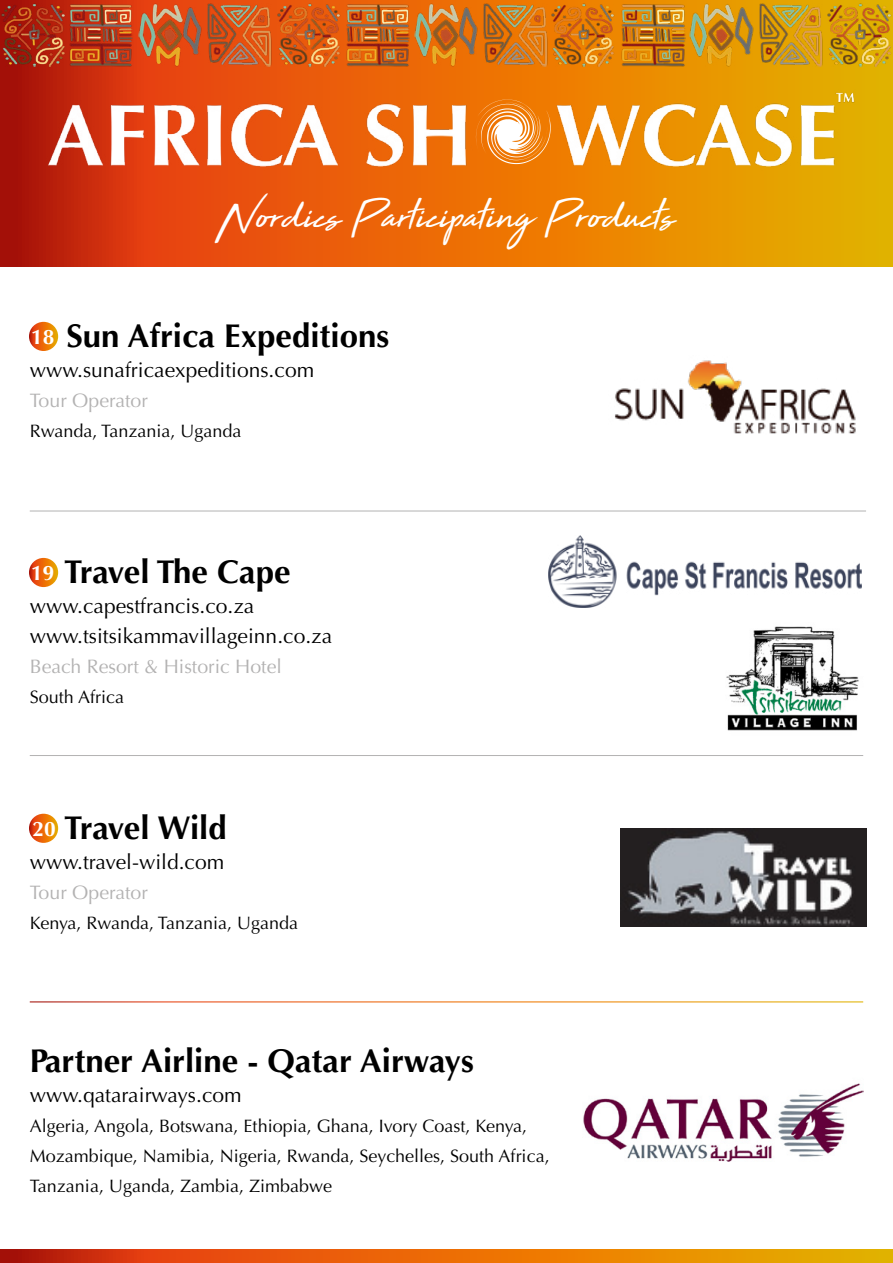
<style>
.page{position:relative;width:893px;height:1263px;background:#fff}
.page>*{position:absolute;margin:0;border:0;box-sizing:border-box;transform-origin:0 0}
.t1{font:48px "High Tide";color:#fff}
.t2{font:700 33px "Optima";color:#000}
.t3{font:21px/30px "Optima";color:#000}
.t4{font:700 21px "Optima";color:#fff}
.t5{font:19.5px "Optima";color:#b3b2b2}
.t6{font:18px/30px "Optima";color:#000}
</style>
<div class="page">
<svg style="left:0;top:1250px;width:893px;height:13px;background:#e36b06"></svg>
<hr style="left:30px;top:511px;width:836px;height:1px;background:#b3b2b2">
<hr style="left:30px;top:755px;width:833px;height:1px;background:#b3b2b2">
<svg style="left:0;top:0;width:893px;height:266px;background:#e16a06"></svg>
<img style="left:34px;top:89px;width:839px;height:86px">
<svg style="left:476px;top:99px;width:75px;height:65px"></svg>
<img style="left:551px;top:3px;width:64px;height:64px">
<img style="left:346px;top:3px;width:63px;height:64px">
<img style="left:484px;top:3px;width:63px;height:64px">
<img style="left:414px;top:3px;width:64px;height:64px">
<img style="left:277px;top:3px;width:64px;height:64px">
<img style="left:69px;top:3px;width:63px;height:64px">
<img style="left:208px;top:3px;width:63px;height:64px">
<img style="left:138px;top:3px;width:64px;height:64px">
<img style="left:2px;top:3px;width:63px;height:64px">
<img style="left:622px;top:3px;width:63px;height:64px">
<img style="left:759px;top:3px;width:64px;height:64px">
<img style="left:690px;top:3px;width:63px;height:64px">
<img style="left:828px;top:3px;width:63px;height:64px">
<svg style="left:29px;top:322px;width:29px;height:29px"></svg>
<img style="left:615px;top:360px;width:241px;height:74px">
<svg style="left:29px;top:814px;width:29px;height:29px"></svg>
<img style="left:621px;top:829px;width:245px;height:97px">
<svg style="left:29px;top:558px;width:29px;height:29px"></svg>
<img style="left:726px;top:626px;width:133px;height:105px">
<img style="left:549px;top:536px;width:313px;height:71px">
<img style="left:583px;top:1083px;width:280px;height:79px">
<h1 class="t1" style="left:219px;top:182px;width:456px">Nordics Participating Products</h1>
<h2 class="t2" style="left:66px;top:317px;width:324px">Sun Africa Expeditions</h2>
<p class="t3" style="left:30px;top:355px;width:286px">www.sunafricaexpeditions.com</p>
<p class="t5" style="left:30px;top:389px;width:120px">Tour Operator</p>
<p class="t6" style="left:30px;top:416px;width:213px">Rwanda, Tanzania, Uganda</p>
<p class="t4" style="left:31px;top:324px;width:25px">18</p>
<h2 class="t2" style="left:64px;top:553px;width:228px">Travel The Cape</h2>
<p class="t3" style="left:30px;top:591px;width:304px">www.capestfrancis.co.za www.tsitsikammavillageinn.co.za</p>
<p class="t5" style="left:30px;top:655px;width:254px">Beach Resort &amp; Historic Hotel</p>
<p class="t6" style="left:30px;top:682px;width:96px">South Africa</p>
<p class="t4" style="left:31px;top:560px;width:25px">19</p>
<h2 class="t2" style="left:64px;top:809px;width:164px">Travel Wild</h2>
<p class="t3" style="left:30px;top:847px;width:196px">www.travel-wild.com</p>
<p class="t5" style="left:30px;top:881px;width:120px">Tour Operator</p>
<p class="t6" style="left:30px;top:908px;width:270px">Kenya, Rwanda, Tanzania, Uganda</p>
<p class="t4" style="left:32px;top:816px;width:25px">20</p>
<h2 class="t2" style="left:30px;top:1041px;width:446px">Partner Airline - Qatar Airways</h2>
<p class="t3" style="left:30px;top:1080px;width:213px">www.qatarairways.com</p>
<p class="t6" style="left:30px;top:1111px;width:521px">Algeria, Angola, Botswana, Ethiopia, Ghana, Ivory Coast, Kenya,<br>Mozambique, Namibia, Nigeria, Rwanda, Seychelles, South Africa,<br>Tanzania, Uganda, Zambia, Zimbabwe</p>
</div>
